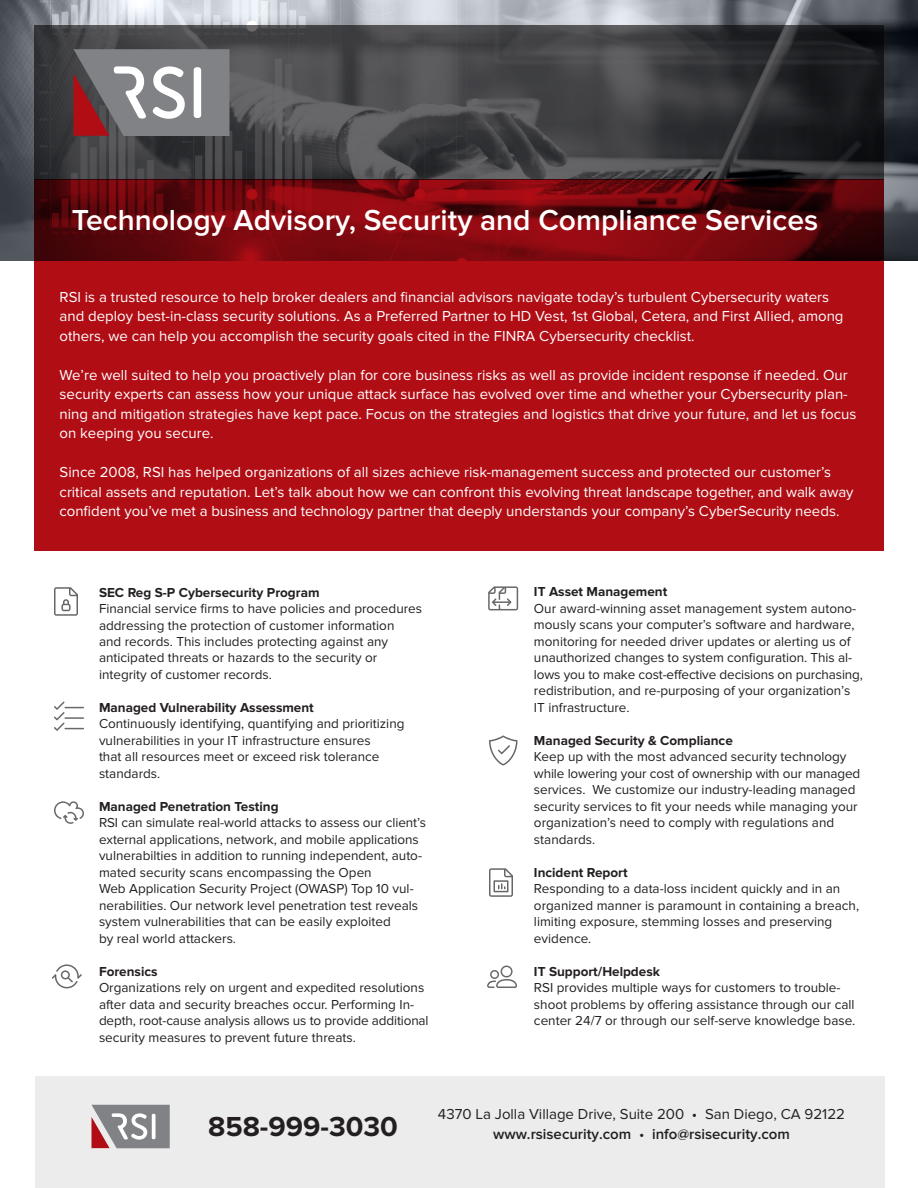
<style>
.page{position:relative;width:918px;height:1188px;background:#fff}
.page>*{position:absolute;margin:0;border:0;box-sizing:border-box;transform-origin:0 0}
.t1{font:600 30px "Proxima Nova";color:#fff}
.t2{font:700 28.5px "Proxima Nova";color:#231f20}
.t3{font:15px/19.5px "Proxima Nova";color:#fff}
.t4{font:15px/19.5px "Proxima Nova";color:#231f20;text-align:center}
.t5{font:13.5px/16.5px "Proxima Nova";color:#231f20}
.t6{font:700 13.5px "Proxima Nova";color:#231f20}
.s1{font-weight:600}
</style>
<div class="page">
<img style="left:0;top:0;width:918px;height:260px">
<svg style="left:34px;top:179px;width:850px;height:372px;background:#a10b13"></svg>
<div style="left:35px;top:1077px;width:850px;height:111px;background:#ececec"></div>
<svg style="left:54px;top:587px;width:24px;height:29px"></svg>
<svg style="left:489px;top:868px;width:24px;height:29px"></svg>
<svg style="left:489px;top:735px;width:29px;height:30px"></svg>
<svg style="left:52px;top:964px;width:30px;height:24px"></svg>
<svg style="left:488px;top:586px;width:30px;height:24px"></svg>
<svg style="left:34px;top:25px;width:850px;height:154px;background:#3f3f42"></svg>
<svg style="left:74px;top:49px;width:156px;height:87px;background:#908386"></svg>
<svg style="left:92px;top:1105px;width:78px;height:43px;background:#9c9193"></svg>
<svg style="left:54px;top:702px;width:30px;height:29px"></svg>
<svg style="left:487px;top:966px;width:30px;height:22px"></svg>
<svg style="left:54px;top:801px;width:30px;height:23px"></svg>
<p class="t1" style="left:72px;top:202px;width:748px">Technology Advisory, Security and Compliance Services</p>
<p class="t3" style="left:60px;top:287px;width:786px">RSI is a trusted resource to help broker dealers and financial advisors navigate today’s turbulent Cybersecurity waters and deploy best-in-class security solutions. As a Preferred Partner to HD Vest, 1st Global, Cetera, and First Allied, among others, we can help you accomplish the security goals cited in the FINRA Cybersecurity checklist.</p>
<p class="t3" style="left:60px;top:365px;width:798px">We’re well suited to help you proactively plan for core business risks as well as provide incident response if needed. Our security experts can assess how your unique attack surface has evolved over time and whether your Cybersecurity plan&shy;ning and mitigation strategies have kept pace. Focus on the strategies and logistics that drive your future, and let us focus on keeping you secure.</p>
<p class="t3" style="left:60px;top:463px;width:795px">Since 2008, RSI has helped organizations of all sizes achieve risk-management success and protected our customer’s critical assets and reputation. Let’s talk about how we can confront this evolving threat landscape together, and walk away confident you’ve met a business and technology partner that deeply understands your company’s CyberSecurity needs.</p>
<p class="t6" style="left:99px;top:584px;width:222px">SEC Reg S-P Cybersecurity Program</p>
<p class="t5" style="left:99px;top:600px;width:325px">Financial service firms to have policies and procedures addressing the protection of customer information</p>
<p class="t5" style="left:99px;top:633px;width:291px">and records. This includes protecting against any</p>
<p class="t5" style="left:99px;top:650px;width:280px">anticipated threats or hazards to the security or</p>
<p class="t5" style="left:99px;top:666px;width:174px">integrity of customer records.</p>
<p class="t6" style="left:99px;top:700px;width:216px">Managed Vulnerability Assessment</p>
<p class="t5" style="left:99px;top:716px;width:307px">Continuously identifying, quantifying and prioritizing vulnerabilities in your IT infrastructure ensures</p>
<p class="t5" style="left:99px;top:749px;width:282px">that all resources meet or exceed risk tolerance</p>
<p class="t5" style="left:99px;top:765px;width:63px">standards.</p>
<p class="t6" style="left:99px;top:799px;width:181px">Managed Penetration Testing</p>
<p class="t5" style="left:99px;top:815px;width:329px">RSI can simulate real-world attacks to assess our client’s external applications, network, and mobile applications vulnerabilties in addition to running independent, auto&shy;mated security scans encompassing the Open</p>
<p class="t5" style="left:99px;top:881px;width:321px">Web Application Security Project (OWASP) Top 10 vul&shy;nerabilities. Our network level penetration test reveals system vulnerabilities that can be easily exploited</p>
<p class="t5" style="left:99px;top:930px;width:139px">by real world attackers.</p>
<p class="t6" style="left:99px;top:964px;width:60px">Forensics</p>
<p class="t5" style="left:99px;top:980px;width:331px">Organizations rely on urgent and expedited resolutions after data and security breaches occur. Performing In&shy;depth, root-cause analysis allows us to provide additional security measures to prevent future threats.</p>
<p class="t6" style="left:534px;top:584px;width:135px">IT Asset Management</p>
<p class="t5" style="left:534px;top:600px;width:330px">Our award-winning asset management system autono&shy;mously scans your computer’s software and hardware, monitoring for needed driver updates or alerting us of unauthorized changes to system configuration. This al&shy;lows you to make cost-effective decisions on purchasing, redistribution, and re-purposing of your organization’s IT infrastructure.</p>
<p class="t6" style="left:534px;top:733px;width:200px">Managed Security &amp; Compliance</p>
<p class="t5" style="left:534px;top:749px;width:328px">Keep up with the most advanced security technology while lowering your cost of ownership with our managed services. We customize our industry-leading managed security services to fit your needs while managing your organization’s need to comply with regulations and standards.</p>
<p class="t6" style="left:534px;top:865px;width:95px">Incident Report</p>
<p class="t5" style="left:534px;top:881px;width:327px">Responding to a data-loss incident quickly and in an organized manner is paramount in containing a breach, limiting exposure, stemming losses and preserving evidence.</p>
<p class="t6" style="left:534px;top:964px;width:128px">IT Support/Helpdesk</p>
<p class="t5" style="left:534px;top:980px;width:323px">RSI provides multiple ways for customers to trouble&shy;shoot problems by offering assistance through our call center 24/7 or through our self-serve knowledge base.</p>
<p class="t2" style="left:208px;top:1110px;width:191px">858-999-3030</p>
<p class="t4" style="left:438px;top:1105px;width:409px">4370 La Jolla Village Drive, Suite 200 • San Diego, CA 92122 <span class="s1">www.rsisecurity.com</span> • <span class="s1">info@rsisecurity.com</span></p>
</div>
